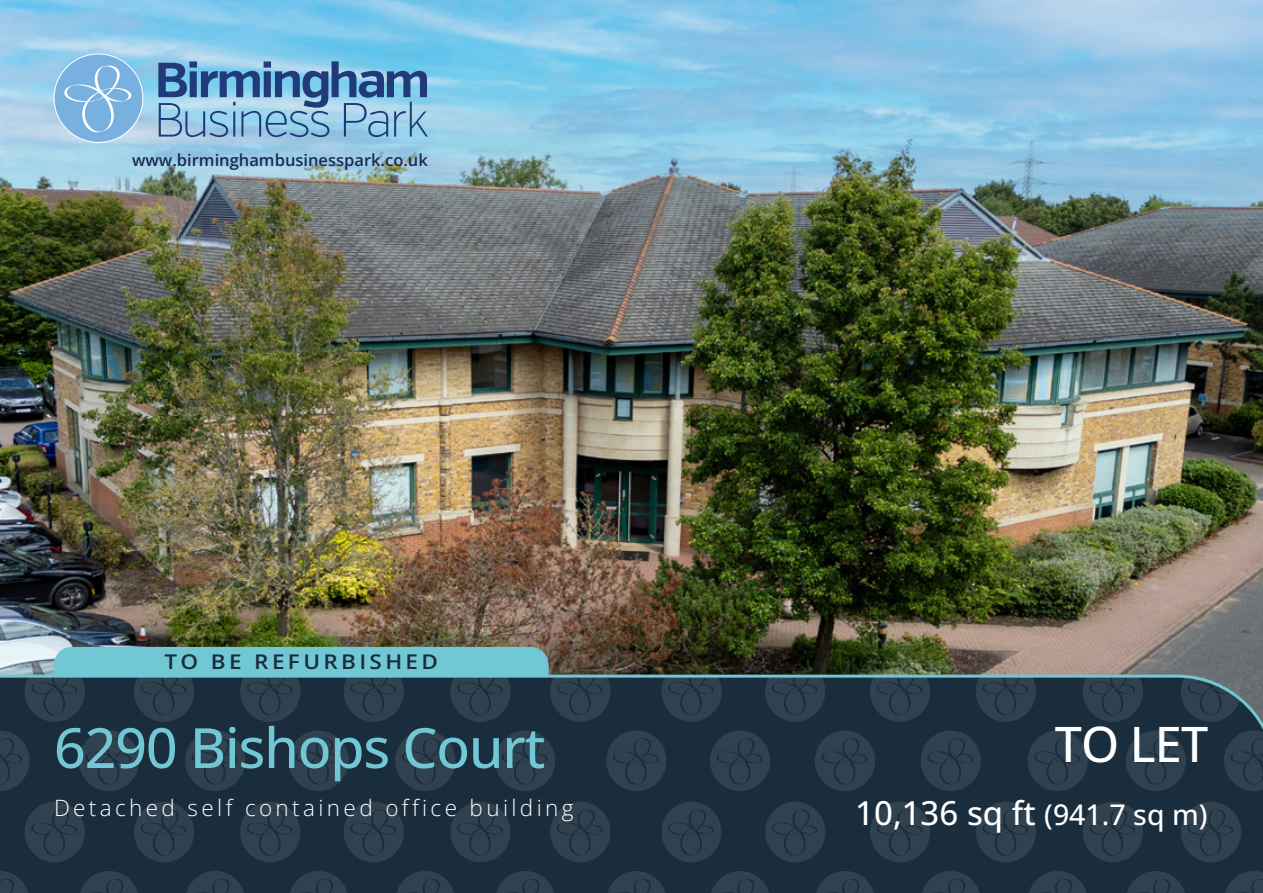
<style>
.page{position:relative;width:1263px;height:893px;background:#fff}
.page>*{position:absolute;margin:0;border:0;box-sizing:border-box;transform-origin:0 0}
.t1{font:500 55.5px "Open Sans";letter-spacing:-.02em;color:#72c7d5}
.t2{font:500 48.75px "Open Sans";color:#fff}
.t3{font:500 33px "Open Sans";color:#fff}
.t4{font:22.5px "Open Sans";letter-spacing:.15em;color:#fff}
.t5{font:600 20.25px "Open Sans";letter-spacing:.15em;color:#192d3c;scale:1.11 1}
.t6{font:600 16.5px "Open Sans";color:#1a2a53}
.s1{font-size:28.5px}
</style>
<div class="page">
<img style="left:0;top:0;width:1263px;height:673px">
<div style="left:54px;top:647px;width:495px;height:55px;background:#72c7d5;border-radius:18px"></div>
<svg style="left:0;top:673px;width:1263px;height:220px;background:#233745"></svg>
<div style="left:55px;top:54px;width:88px;height:88px;background:#78b0e0;border-radius:50%"></div>
<svg style="left:62px;top:65px;width:70px;height:67px"></svg>
<svg style="left:158px;top:61px;width:270px;height:76px;background:#76a5ca"></svg>
<p class="t6" style="left:132px;top:148px;width:297px">www.birminghambusinesspark.co.uk</p>
<p class="t5" style="left:164px;top:648px;width:248px">TO BE REFURBISHED</p>
<h1 class="t1" style="left:54px;top:710px;width:493px">6290 Bishops Court</h1>
<h2 class="t2" style="left:1055px;top:711px;width:155px">TO LET</h2>
<p class="t4" style="left:54px;top:792px;width:521px">Detached self contained office building</p>
<h3 class="t3" style="left:855px;top:790px;width:354px">10,136 sq ft <span class="s1">(941.7 sq m)</span></h3>
</div>
